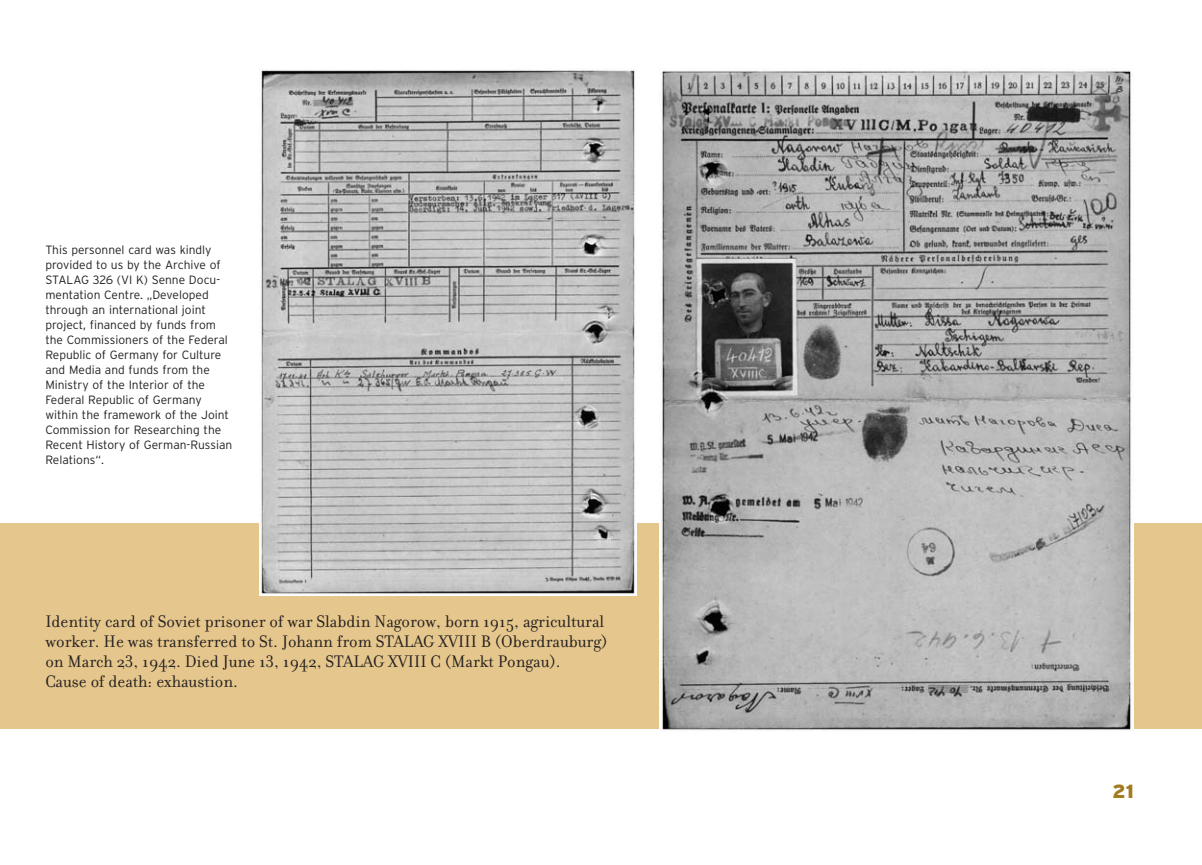
<style>
.page{position:relative;width:1202px;height:865px;background:#fff}
.page>*{position:absolute;margin:0;border:0;box-sizing:border-box;transform-origin:0 0}
.t1{font:900 19px "Interstate";color:#a27b1e}
.t2{font:18px/20px "Filosofia";color:#231f20}
.t3{font:300 12px/15px "Interstate";color:#231f20}
</style>
<div class="page">
<div style="left:0;top:523px;width:1202px;height:206px;background:#e5c68c"></div>
<img style="left:260px;top:70px;width:376px;height:525px">
<img style="left:660px;top:68px;width:473px;height:663px">
<p class="t3" style="left:45px;top:242px;width:188px">This personnel card was kindly provided to us by the Archive of<br>STALAG 326 (VI K) Senne Docu&shy;mentation Centre. „Developed through an international joint project, financed by funds from the Commissioners of the Federal<br>Republic of Germany for Culture and Media and funds from the<br>Ministry of the Interior of the<br>Federal Republic of Germany within the framework of the Joint<br>Commission for Researching the<br>Recent History of German-Russian<br>Relations“.</p>
<p class="t2" style="left:45px;top:611px;width:564px">Identity card of Soviet prisoner of war Slabdin Nagorow, born 1915, agricultural worker. He was transferred to St. Johann from STALAG XVIII B (Oberdrauburg) on March 23, 1942. Died June 13, 1942, STALAG XVIII C (Markt Pongau).<br>Cause of death: exhaustion.</p>
<h1 class="t1" style="left:1113px;top:780px;width:23px">21</h1>
</div>
